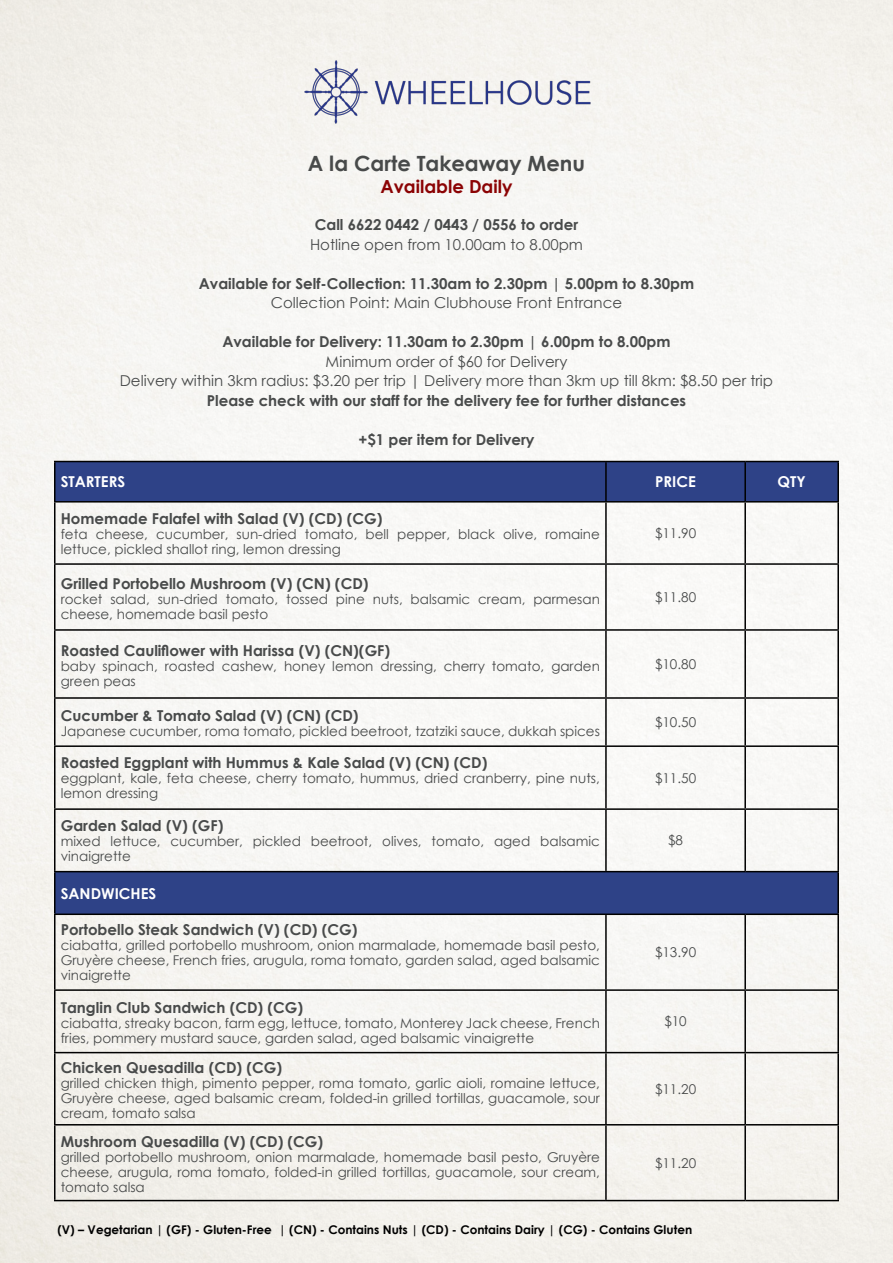
<style>
.page{position:relative;width:893px;height:1263px;background:#fff}
.page>*{position:absolute;margin:0;border:0;box-sizing:border-box;transform-origin:0 0}
.t1{font:700 21px "Century Gothic";color:#484a4a}
.t2{font:700 18px "Century Gothic";color:#8b0304}
.t3{font:700 15px "Century Gothic";color:#484a4a}
.t4{font:15px "Century Gothic";color:#484a4a}
.t5{font:700 15px "Century Gothic";color:#fff}
.t6{font:13.5px/15px "Century Gothic";color:#484a4a}
.t7{font:700 12px "Century Gothic";color:#000}
</style>
<div class="page">
<img style="left:0;top:0;width:893px;height:1263px">
<svg style="left:56px;top:462px;width:781px;height:451px;fill:#f8f7f5"></svg>
<hr style="left:54px;top:461px;width:552px;height:1px;background:#000">
<hr style="left:54px;top:462px;width:2px;height:39px;background:#000">
<hr style="left:606px;top:461px;width:139px;height:1px;background:#000">
<hr style="left:605px;top:462px;width:2px;height:39px;background:#000">
<hr style="left:745px;top:461px;width:94px;height:1px;background:#000">
<hr style="left:744px;top:462px;width:2px;height:39px;background:#000">
<hr style="left:837px;top:462px;width:2px;height:39px;background:#000">
<hr style="left:54px;top:501px;width:552px;height:1px;background:#000">
<hr style="left:54px;top:502px;width:2px;height:61px;background:#000">
<hr style="left:606px;top:501px;width:139px;height:1px;background:#000">
<hr style="left:605px;top:502px;width:2px;height:61px;background:#000">
<hr style="left:745px;top:501px;width:94px;height:1px;background:#000">
<hr style="left:744px;top:502px;width:2px;height:61px;background:#000">
<hr style="left:837px;top:502px;width:2px;height:61px;background:#000">
<hr style="left:54px;top:563px;width:552px;height:2px;background:#000">
<hr style="left:54px;top:565px;width:2px;height:64px;background:#000">
<hr style="left:606px;top:563px;width:139px;height:2px;background:#000">
<hr style="left:605px;top:565px;width:2px;height:64px;background:#000">
<hr style="left:745px;top:563px;width:94px;height:2px;background:#000">
<hr style="left:744px;top:565px;width:2px;height:64px;background:#000">
<hr style="left:837px;top:565px;width:2px;height:64px;background:#000">
<hr style="left:54px;top:629px;width:552px;height:2px;background:#000">
<hr style="left:54px;top:631px;width:2px;height:66px;background:#000">
<hr style="left:606px;top:629px;width:139px;height:2px;background:#000">
<hr style="left:605px;top:631px;width:2px;height:66px;background:#000">
<hr style="left:745px;top:629px;width:94px;height:2px;background:#000">
<hr style="left:744px;top:631px;width:2px;height:66px;background:#000">
<hr style="left:837px;top:631px;width:2px;height:66px;background:#000">
<hr style="left:54px;top:697px;width:552px;height:2px;background:#000">
<hr style="left:54px;top:699px;width:2px;height:46px;background:#000">
<hr style="left:606px;top:697px;width:139px;height:2px;background:#000">
<hr style="left:605px;top:699px;width:2px;height:46px;background:#000">
<hr style="left:745px;top:697px;width:94px;height:2px;background:#000">
<hr style="left:744px;top:699px;width:2px;height:46px;background:#000">
<hr style="left:837px;top:699px;width:2px;height:46px;background:#000">
<hr style="left:54px;top:745px;width:552px;height:2px;background:#000">
<hr style="left:54px;top:747px;width:2px;height:61px;background:#000">
<hr style="left:606px;top:745px;width:139px;height:2px;background:#000">
<hr style="left:605px;top:747px;width:2px;height:61px;background:#000">
<hr style="left:745px;top:745px;width:94px;height:2px;background:#000">
<hr style="left:744px;top:747px;width:2px;height:61px;background:#000">
<hr style="left:837px;top:747px;width:2px;height:61px;background:#000">
<hr style="left:54px;top:808px;width:552px;height:2px;background:#000">
<hr style="left:54px;top:810px;width:2px;height:61px;background:#000">
<hr style="left:606px;top:808px;width:139px;height:2px;background:#000">
<hr style="left:605px;top:810px;width:2px;height:61px;background:#000">
<hr style="left:745px;top:808px;width:94px;height:2px;background:#000">
<hr style="left:744px;top:810px;width:2px;height:61px;background:#000">
<hr style="left:837px;top:810px;width:2px;height:61px;background:#000">
<hr style="left:54px;top:871px;width:552px;height:1px;background:#000">
<hr style="left:54px;top:872px;width:2px;height:41px;background:#000">
<hr style="left:606px;top:871px;width:139px;height:1px;background:#000">
<hr style="left:745px;top:871px;width:94px;height:1px;background:#000">
<hr style="left:837px;top:872px;width:2px;height:41px;background:#000">
<hr style="left:54px;top:913px;width:552px;height:2px;background:#000">
<hr style="left:54px;top:915px;width:2px;height:74px;background:#000">
<hr style="left:606px;top:913px;width:139px;height:2px;background:#000">
<hr style="left:605px;top:915px;width:2px;height:74px;background:#000">
<hr style="left:745px;top:913px;width:94px;height:2px;background:#000">
<hr style="left:744px;top:915px;width:2px;height:74px;background:#000">
<hr style="left:837px;top:915px;width:2px;height:74px;background:#000">
<hr style="left:54px;top:989px;width:552px;height:2px;background:#000">
<hr style="left:54px;top:991px;width:2px;height:61px;background:#000">
<hr style="left:606px;top:989px;width:139px;height:2px;background:#000">
<hr style="left:605px;top:991px;width:2px;height:61px;background:#000">
<hr style="left:745px;top:989px;width:94px;height:2px;background:#000">
<hr style="left:744px;top:991px;width:2px;height:61px;background:#000">
<hr style="left:837px;top:991px;width:2px;height:61px;background:#000">
<hr style="left:54px;top:1052px;width:552px;height:1px;background:#000">
<hr style="left:54px;top:1053px;width:2px;height:71px;background:#000">
<hr style="left:606px;top:1052px;width:139px;height:1px;background:#000">
<hr style="left:605px;top:1053px;width:2px;height:71px;background:#000">
<hr style="left:745px;top:1052px;width:94px;height:1px;background:#000">
<hr style="left:744px;top:1053px;width:2px;height:71px;background:#000">
<hr style="left:837px;top:1053px;width:2px;height:71px;background:#000">
<hr style="left:54px;top:1124px;width:552px;height:1px;background:#000">
<hr style="left:54px;top:1125px;width:2px;height:75px;background:#000">
<hr style="left:606px;top:1124px;width:139px;height:1px;background:#000">
<hr style="left:605px;top:1125px;width:2px;height:75px;background:#000">
<hr style="left:745px;top:1124px;width:94px;height:1px;background:#000">
<hr style="left:744px;top:1125px;width:2px;height:75px;background:#000">
<hr style="left:837px;top:1125px;width:2px;height:75px;background:#000">
<hr style="left:54px;top:1200px;width:552px;height:1px;background:#000">
<hr style="left:606px;top:1200px;width:139px;height:1px;background:#000">
<hr style="left:745px;top:1200px;width:94px;height:1px;background:#000">
<img style="left:299px;top:54px;width:295px;height:76px">
<p class="t1" style="left:308px;top:147px;width:279px">A la Carte Takeaway Menu</p>
<p class="t2" style="left:380px;top:172px;width:134px">Available Daily</p>
<p class="t3" style="left:315px;top:213px;width:265px">Call 6622 0442 / 0443 / 0556 to order</p>
<p class="t4" style="left:310px;top:234px;width:274px">Hotline open from 10.00am to 8.00pm</p>
<p class="t3" style="left:199px;top:272px;width:497px">Available for Self-Collection: 11.30am to 2.30pm | 5.00pm to 8.30pm</p>
<p class="t4" style="left:271px;top:292px;width:353px">Collection Point: Main Clubhouse Front Entrance</p>
<p class="t3" style="left:222px;top:330px;width:450px">Available for Delivery: 11.30am to 2.30pm | 6.00pm to 8.00pm</p>
<p class="t4" style="left:326px;top:351px;width:243px">Minimum order of $60 for Delivery</p>
<p class="t4" style="left:120px;top:370px;width:655px">Delivery within 3km radius: $3.20 per trip | Delivery more than 3km up till 8km: $8.50 per trip</p>
<p class="t3" style="left:207px;top:389px;width:481px">Please check with our staff for the delivery fee for further distances</p>
<p class="t3" style="left:358px;top:428px;width:178px">+$1 per item for Delivery</p>
<p class="t5" style="left:61px;top:470px;width:66px">STARTERS</p>
<p class="t5" style="left:655px;top:470px;width:42px">PRICE</p>
<p class="t5" style="left:778px;top:470px;width:30px">QTY</p>
<p class="t3" style="left:61px;top:507px;width:323px">Homemade Falafel with Salad (V) (CD) (CG)</p>
<p class="t6" style="left:61px;top:526px;width:541px">feta cheese, cucumber, sun-dried tomato, bell pepper, black olive, romaine lettuce, pickled shallot ring, lemon dressing</p>
<p class="t6" style="left:655px;top:525px;width:43px">$11.90</p>
<p class="t3" style="left:61px;top:572px;width:309px">Grilled Portobello Mushroom (V) (CN) (CD)</p>
<p class="t6" style="left:61px;top:591px;width:541px">rocket salad, sun-dried tomato, tossed pine nuts, balsamic cream, parmesan cheese, homemade basil pesto</p>
<p class="t6" style="left:655px;top:589px;width:43px">$11.80</p>
<p class="t3" style="left:61px;top:639px;width:331px">Roasted Cauliflower with Harissa (V) (CN)(GF)</p>
<p class="t6" style="left:61px;top:658px;width:541px">baby spinach, roasted cashew, honey lemon dressing, cherry tomato, garden green peas</p>
<p class="t6" style="left:655px;top:656px;width:43px">$10.80</p>
<p class="t3" style="left:61px;top:704px;width:299px">Cucumber &amp; Tomato Salad (V) (CN) (CD)</p>
<p class="t6" style="left:61px;top:724px;width:541px">Japanese cucumber, roma tomato, pickled beetroot, tzatziki sauce, dukkah spices</p>
<p class="t6" style="left:655px;top:714px;width:43px">$10.50</p>
<p class="t3" style="left:61px;top:751px;width:428px">Roasted Eggplant with Hummus &amp; Kale Salad (V) (CN) (CD)</p>
<p class="t6" style="left:61px;top:771px;width:541px">eggplant, kale, feta cheese, cherry tomato, hummus, dried cranberry, pine nuts, lemon dressing</p>
<p class="t6" style="left:655px;top:770px;width:43px">$11.50</p>
<p class="t3" style="left:61px;top:814px;width:164px">Garden Salad (V) (GF)</p>
<p class="t6" style="left:61px;top:833px;width:541px">mixed lettuce, cucumber, pickled beetroot, olives, tomato, aged balsamic vinaigrette</p>
<p class="t6" style="left:668px;top:833px;width:16px">$8</p>
<p class="t5" style="left:61px;top:882px;width:97px">SANDWICHES</p>
<p class="t3" style="left:61px;top:918px;width:298px">Portobello Steak Sandwich (V) (CD) (CG)</p>
<p class="t6" style="left:61px;top:938px;width:541px;text-align:justify">ciabatta, grilled portobello mushroom, onion marmalade, homemade basil pesto, Gruyère cheese, French fries, arugula, roma tomato, garden salad, aged balsamic vinaigrette</p>
<p class="t6" style="left:655px;top:945px;width:43px">$13.90</p>
<p class="t3" style="left:61px;top:996px;width:244px">Tanglin Club Sandwich (CD) (CG)</p>
<p class="t6" style="left:61px;top:1015px;width:541px">ciabatta, streaky bacon, farm egg, lettuce, tomato, Monterey Jack cheese, French fries, pommery mustard sauce, garden salad, aged balsamic vinaigrette</p>
<p class="t6" style="left:664px;top:1014px;width:24px">$10</p>
<p class="t3" style="left:61px;top:1056px;width:223px">Chicken Quesadilla (CD) (CG)</p>
<p class="t6" style="left:61px;top:1075px;width:541px;text-align:justify">grilled chicken thigh, pimento pepper, roma tomato, garlic aioli, romaine lettuce, Gruyère cheese, aged balsamic cream, folded-in grilled tortillas, guacamole, sour cream, tomato salsa</p>
<p class="t6" style="left:655px;top:1081px;width:43px">$11.20</p>
<p class="t3" style="left:61px;top:1130px;width:264px">Mushroom Quesadilla (V) (CD) (CG)</p>
<p class="t6" style="left:61px;top:1149px;width:541px;text-align:justify">grilled portobello mushroom, onion marmalade, homemade basil pesto, Gruyère cheese, arugula, roma tomato, folded-in grilled tortillas, guacamole, sour cream, tomato salsa</p>
<p class="t6" style="left:655px;top:1155px;width:43px">$11.20</p>
<p class="t7" style="left:57px;top:1220px;width:636px">(V) – Vegetarian | (GF) - Gluten-Free | (CN) - Contains Nuts | (CD) - Contains Dairy | (CG) - Contains Gluten</p>
</div>
